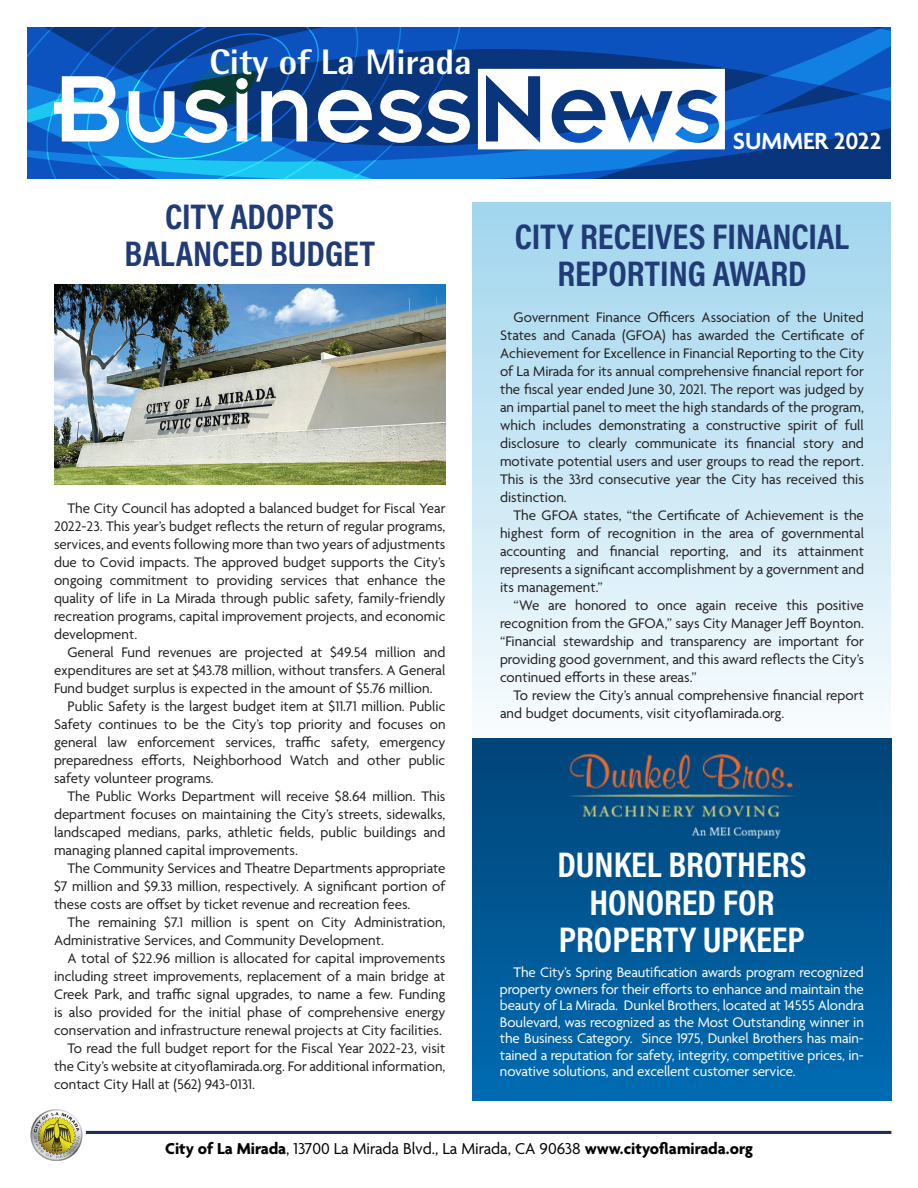
<style>
.page{position:relative;width:918px;height:1188px;background:#fff}
.page>*{position:absolute;margin:0;border:0;box-sizing:border-box;transform-origin:0 0}
.t1{font:36px/37.5px "Acumin Variable Concept";color:#203b76;text-align:center}
.t2{font:36px/37.5px "Acumin Variable Concept";color:#fff;text-align:center}
.t3{font:800 35.4px "Rotis Semi Sans";color:#fff}
.t4{font:600 25.2px "Agenda";color:#fff}
.t5{font:700 17.1px "Agenda";color:#040503}
.t6{font:15px/18px "Agenda";color:#231f20;text-align:justify}
.t7{font:15px/16.5px "Agenda";letter-spacing:-.01em;color:#fff;text-align:justify}
.s1{font-weight:400}
</style>
<div class="page">
<div style="left:472px;top:202px;width:419px;height:537px;background:linear-gradient(to bottom,#a0d5ed,#f8fcfd)"></div>
<div style="left:472px;top:739px;width:419px;height:361px;background:linear-gradient(to bottom,#014478,#006bb2)"></div>
<svg style="left:462px;top:27px;width:429px;height:151px;background:#0c51b0"></svg>
<svg style="left:27px;top:27px;width:435px;height:151px;background:#0c57b4"></svg>
<svg style="left:378px;top:90px;width:92px;height:53px"></svg>
<svg style="left:478px;top:69px;width:247px;height:80px"></svg>
<svg style="left:54px;top:27px;width:318px;height:151px"></svg>
<hr style="left:86px;top:1131px;width:805px;height:3px;background:#1a2d5e">
<svg style="left:30px;top:1109px;width:53px;height:52px"></svg>
<img style="left:54px;top:284px;width:392px;height:201px">
<img style="left:569px;top:753px;width:226px;height:86px">
<h2 class="t3" style="left:210px;top:40px;width:264px">City of La Mirada</h2>
<h1 class="t1" style="left:125px;top:196px;width:252px">CITY ADOPTS<br>BALANCED BUDGET</h1>
<p class="t6" style="left:54px;top:500px;width:393px;text-indent:14px">The City Council has adopted a balanced budget for Fiscal Year 2022-23. This year’s budget reflects the return of regular programs, services, and events following more than two years of adjustments due to Covid impacts. The approved budget supports the City’s ongoing commitment to providing services that enhance the quality of life in La Mirada through public safety, family-friendly recreation programs, capital improvement projects, and economic development.</p>
<p class="t6" style="left:68px;top:644px;width:380px">General Fund revenues are projected at $49.54 million and</p>
<p class="t6" style="left:54px;top:662px;width:393px">expenditures are set at $43.78 million, without transfers. A General</p>
<p class="t6" style="left:54px;top:680px;width:380px">Fund budget surplus is expected in the amount of $5.76 million.</p>
<p class="t6" style="left:68px;top:698px;width:380px">Public Safety is the largest budget item at $11.71 million. Public</p>
<p class="t6" style="left:54px;top:716px;width:393px">Safety continues to be the City’s top priority and focuses on</p>
<p class="t6" style="left:54px;top:734px;width:393px">general law enforcement services, traffic safety, emergency</p>
<p class="t6" style="left:54px;top:752px;width:393px">preparedness efforts, Neighborhood Watch and other public</p>
<p class="t6" style="left:54px;top:770px;width:161px">safety volunteer programs.</p>
<p class="t6" style="left:68px;top:788px;width:379px">The Public Works Department will receive $8.64 million. This</p>
<p class="t6" style="left:54px;top:806px;width:393px">department focuses on maintaining the City’s streets, sidewalks,</p>
<p class="t6" style="left:54px;top:824px;width:393px">landscaped medians, parks, athletic fields, public buildings and</p>
<p class="t6" style="left:54px;top:842px;width:246px">managing planned capital improvements.</p>
<p class="t6" style="left:68px;top:860px;width:380px">The Community Services and Theatre Departments appropriate</p>
<p class="t6" style="left:54px;top:878px;width:393px">$7 million and $9.33 million, respectively. A significant portion of</p>
<p class="t6" style="left:54px;top:896px;width:358px">these costs are offset by ticket revenue and recreation fees.</p>
<p class="t6" style="left:68px;top:914px;width:379px">The remaining $7.1 million is spent on City Administration,</p>
<p class="t6" style="left:54px;top:932px;width:332px">Administrative Services, and Community Development.</p>
<p class="t6" style="left:68px;top:950px;width:380px">A total of $22.96 million is allocated for capital improvements</p>
<p class="t6" style="left:54px;top:968px;width:393px">including street improvements, replacement of a main bridge at</p>
<p class="t6" style="left:54px;top:986px;width:393px">Creek Park, and traffic signal upgrades, to name a few. Funding</p>
<p class="t6" style="left:54px;top:1004px;width:393px">is also provided for the initial phase of comprehensive energy</p>
<p class="t6" style="left:54px;top:1022px;width:389px">conservation and infrastructure renewal projects at City facilities.</p>
<p class="t6" style="left:68px;top:1040px;width:379px">To read the full budget report for the Fiscal Year 2022-23, visit</p>
<p class="t6" style="left:54px;top:1058px;width:393px">the City’s website at cityoflamirada.org. For additional information,</p>
<p class="t6" style="left:54px;top:1076px;width:203px">contact City Hall at (562) 943-0131.</p>
<h3 class="t4" style="left:733px;top:128px;width:150px">SUMMER 2022</h3>
<h1 class="t1" style="left:515px;top:216px;width:336px">CITY RECEIVES FINANCIAL<br>REPORTING AWARD</h1>
<p class="t6" style="left:500px;top:310px;width:366px;text-indent:14px">Government Finance Officers Association of the United States and Canada (GFOA) has awarded the Certificate of Achievement for Excellence in Financial Reporting to the City of La Mirada for its annual comprehensive financial report for the fiscal year ended June 30, 2021. The report was judged by an impartial panel to meet the high standards of the program, which includes demonstrating a constructive spirit of full disclosure to clearly communicate its financial story and motivate potential users and user groups to read the report.<br>This is the 33rd consecutive year the City has received this distinction.</p>
<p class="t6" style="left:500px;top:508px;width:366px;text-indent:14px">The GFOA states, “the Certificate of Achievement is the highest form of recognition in the area of governmental accounting and financial reporting, and its attainment represents a significant accomplishment by a government and its management.”</p>
<p class="t6" style="left:500px;top:598px;width:365px;text-indent:14px">“We are honored to once again receive this positive recognition from the GFOA,” says City Manager Jeff Boynton. “Financial stewardship and transparency are important for providing good government, and this award reflects the City’s continued efforts in these areas.”</p>
<p class="t6" style="left:500px;top:688px;width:365px;text-indent:14px">To review the City’s annual comprehensive financial report and budget documents, visit cityoflamirada.org.</p>
<h1 class="t2" style="left:557px;top:845px;width:251px">DUNKEL BROTHERS<br>HONORED FOR<br>PROPERTY UPKEEP</h1>
<p class="t7" style="left:500px;top:965px;width:366px;text-indent:14px">The City’s Spring Beautification awards program recognized property owners for their efforts to enhance and maintain the beauty of La Mirada. Dunkel Brothers, located at 14555 Alondra Boulevard, was recognized as the Most Outstanding winner in the Business Category. Since 1975, Dunkel Brothers has main&shy;tained a reputation for safety, integrity, competitive prices, in&shy;novative solutions, and excellent customer service.</p>
<p class="t5" style="left:165px;top:1139px;width:589px">City of La Mirada<span class="s1">, 13700 La Mirada Blvd., La Mirada, CA 90638</span> www.cityoflamirada.org</p>
</div>
